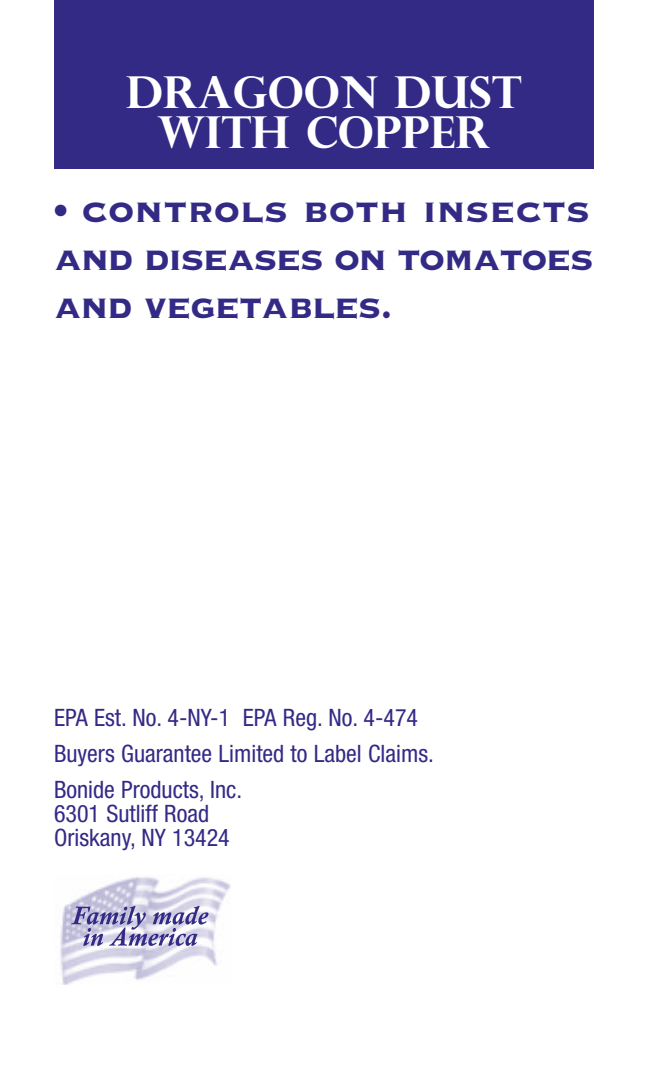
<style>
.page{position:relative;width:648px;height:1080px;background:#fff}
.page>*{position:absolute;margin:0;border:0;box-sizing:border-box;transform-origin:0 0}
.t1{font:44px/48px "Copperplate Thirty Three BC";letter-spacing:-.03em;color:#332a86;text-align:justify}
.t2{font:44px/40px "Perpetua Titling MT Bold";color:#fff;text-align:center}
.t3{font:condensed 24px/36px "Helvetica Neue";color:#332a86}
</style>
<div class="page">
<div style="left:54px;top:0;width:540px;height:168px;background:#332a86"></div>
<img style="left:60px;top:877px;width:170px;height:107px">
<svg style="left:71px;top:906px;width:138px;height:40px"></svg>
<h1 class="t2" style="left:126px;top:71px;width:397px">DRAGOON DUST<br>WITH COPPER</h1>
<h1 class="t1" style="left:54px;top:186px;width:541px">• controls both insects and diseases on tomatoes and vegetables.</h1>
<p class="t3" style="left:54px;top:699px;width:381px">EPA Est. No. 4-NY-1 EPA Reg. No. 4-474<br>Buyers Guarantee Limited to Label Claims.<br>Bonide Products, Inc.</p>
<p class="t3" style="left:54px;top:801px;width:177px;line-height:24px">6301 Sutliff Road<br>Oriskany, NY 13424</p>
</div>
